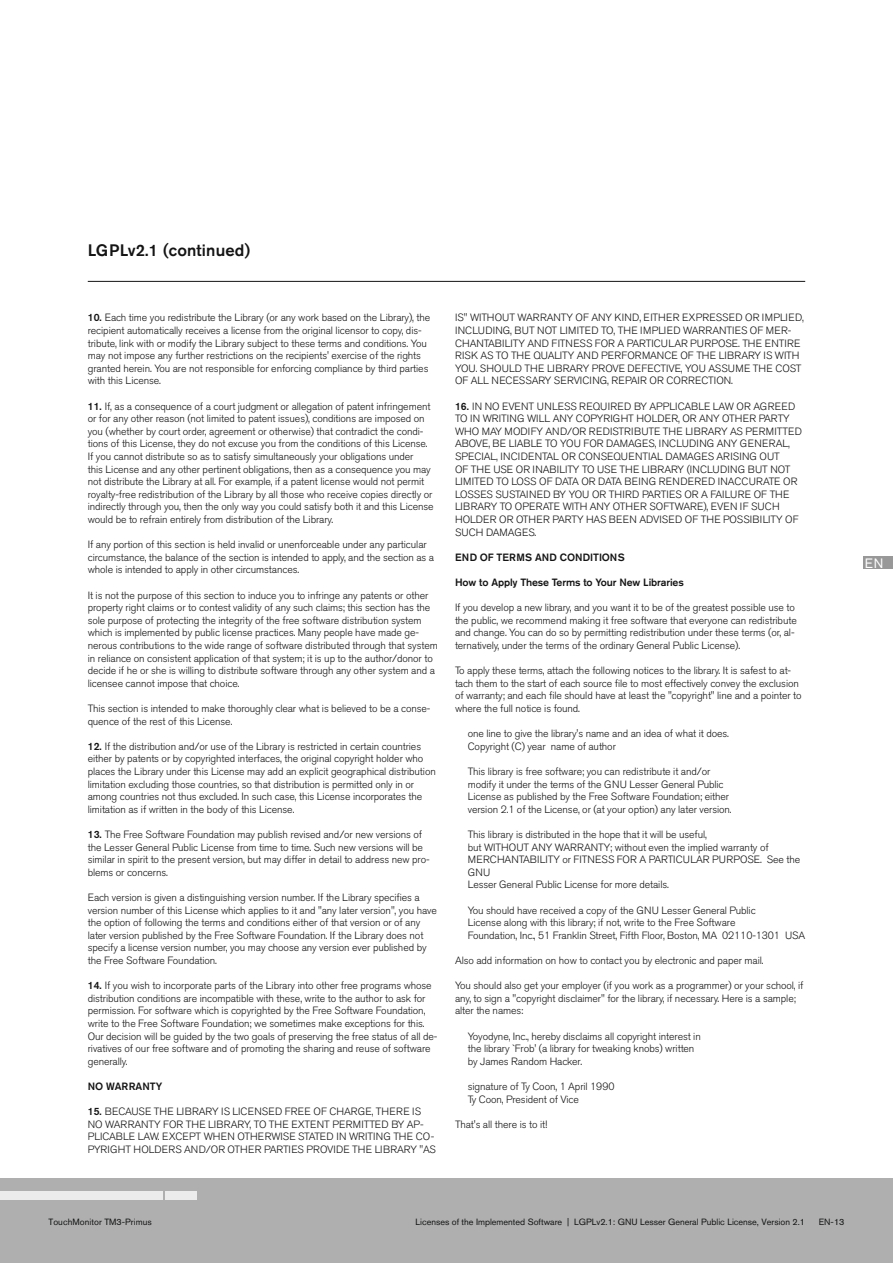
<style>
.page{position:relative;width:893px;height:1263px;background:#fff}
.page>*{position:absolute;margin:0;border:0;box-sizing:border-box;transform-origin:0 0}
.t1{font:500 16.5px "Akzidenz Grotesk BE";letter-spacing:.01em;color:#131413}
.t2{font:13.5px "Akzidenz Grotesk BE";color:#fff}
.t3{font:300 10.5px/12.6px "Akzidenz Grotesk BE";letter-spacing:-.01em;color:#131413}
.t4{font:300 10.5px/12.6px "Akzidenz Grotesk BE";letter-spacing:.01em;color:#131413}
.t5{font:500 10.5px "Akzidenz Grotesk BE";letter-spacing:-.01em;color:#131413}
.t6{font:9px "Akzidenz Grotesk BE";color:#131413}
.s1{font-weight:500}
</style>
<div class="page">
<div style="left:0;top:1178px;width:893px;height:85px;background:#afafb0"></div>
<div style="left:165px;top:1191px;width:32px;height:9px;background:#ececec"></div>
<div style="left:0;top:1191px;width:162px;height:9px;background:#ececec"></div>
<div style="left:863px;top:557px;width:30px;height:12px;background:#989898"></div>
<hr style="left:88px;top:281px;width:717px;height:1px;background:#131413">
<h1 class="t1" style="left:88px;top:244px;width:164px">LGPLv2.1 (continued)</h1>
<p class="t3" style="left:88px;top:313px;width:344px"><span class="s1">10.</span> Each time you redistribute the Library (or any work based on the Library), the recipient automatically receives a license from the original licensor to copy, dis&shy;tribute, link with or modify the Library subject to these terms and conditions. You may not impose any further restrictions on the recipients' exercise of the rights granted herein. You are not responsible for enforcing compliance by third parties with this License.</p>
<p class="t3" style="left:88px;top:401px;width:347px"><span class="s1">11.</span> If, as a consequence of a court judgment or allegation of patent infringement or for any other reason (not limited to patent issues), conditions are imposed on you (whether by court order, agreement or otherwise) that contradict the condi&shy;tions of this License, they do not excuse you from the conditions of this License.<br>If you cannot distribute so as to satisfy simultaneously your obligations under<br>this License and any other pertinent obligations, then as a consequence you may not distribute the Library at all. For example, if a patent license would not permit royalty-free redistribution of the Library by all those who receive copies directly or indirectly through you, then the only way you could satisfy both it and this License would be to refrain entirely from distribution of the Library.</p>
<p class="t3" style="left:88px;top:539px;width:348px">If any portion of this section is held invalid or unenforceable under any particular circumstance, the balance of the section is intended to apply, and the section as a whole is intended to apply in other circumstances.</p>
<p class="t3" style="left:88px;top:590px;width:351px">It is not the purpose of this section to induce you to infringe any patents or other property right claims or to contest validity of any such claims; this section has the sole purpose of protecting the integrity of the free software distribution system which is implemented by public license practices. Many people have made ge&shy;nerous contributions to the wide range of software distributed through that system in reliance on consistent application of that system; it is up to the author/donor to decide if he or she is willing to distribute software through any other system and a licensee cannot impose that choice.</p>
<p class="t3" style="left:88px;top:703px;width:344px">This section is intended to make thoroughly clear what is believed to be a conse&shy;quence of the rest of this License.</p>
<p class="t3" style="left:88px;top:741px;width:350px"><span class="s1">12.</span> If the distribution and/or use of the Library is restricted in certain countries either by patents or by copyrighted interfaces, the original copyright holder who places the Library under this License may add an explicit geographical distribution limitation excluding those countries, so that distribution is permitted only in or among countries not thus excluded. In such case, this License incorporates the limitation as if written in the body of this License.</p>
<p class="t3" style="left:88px;top:829px;width:343px"><span class="s1">13.</span> The Free Software Foundation may publish revised and/or new versions of the Lesser General Public License from time to time. Such new versions will be similar in spirit to the present version, but may differ in detail to address new pro&shy;blems or concerns.</p>
<p class="t3" style="left:88px;top:892px;width:351px">Each version is given a distinguishing version number. If the Library specifies a version number of this License which applies to it and "any later version", you have the option of following the terms and conditions either of that version or of any later version published by the Free Software Foundation. If the Library does not specify a license version number, you may choose any version ever published by the Free Software Foundation.</p>
<p class="t3" style="left:88px;top:980px;width:351px"><span class="s1">14.</span> If you wish to incorporate parts of the Library into other free programs whose distribution conditions are incompatible with these, write to the author to ask for permission. For software which is copyrighted by the Free Software Foundation, write to the Free Software Foundation; we sometimes make exceptions for this.<br>Our decision will be guided by the two goals of preserving the free status of all de&shy;rivatives of our free software and of promoting the sharing and reuse of software generally.</p>
<p class="t5" style="left:88px;top:1083px;width:76px">NO WARRANTY</p>
<p class="t4" style="left:88px;top:1106px;width:350px"><span class="s1">15.</span> BECAUSE THE LIBRARY IS LICENSED FREE OF CHARGE, THERE IS NO WARRANTY FOR THE LIBRARY, TO THE EXTENT PERMITTED BY AP-PLICABLE LAW. EXCEPT WHEN OTHERWISE STATED IN WRITING THE CO-PYRIGHT HOLDERS AND/OR OTHER PARTIES PROVIDE THE LIBRARY "AS</p>
<p class="t4" style="left:455px;top:313px;width:350px">IS" WITHOUT WARRANTY OF ANY KIND, EITHER EXPRESSED OR IMPLIED, INCLUDING, BUT NOT LIMITED TO, THE IMPLIED WARRANTIES OF MER-CHANTABILITY AND FITNESS FOR A PARTICULAR PURPOSE. THE ENTIRE RISK AS TO THE QUALITY AND PERFORMANCE OF THE LIBRARY IS WITH YOU. SHOULD THE LIBRARY PROVE DEFECTIVE, YOU ASSUME THE COST OF ALL NECESSARY SERVICING, REPAIR OR CORRECTION.</p>
<p class="t4" style="left:455px;top:401px;width:348px"><span class="s1">16.</span> IN NO EVENT UNLESS REQUIRED BY APPLICABLE LAW OR AGREED TO IN WRITING WILL ANY COPYRIGHT HOLDER, OR ANY OTHER PARTY WHO MAY MODIFY AND/OR REDISTRIBUTE THE LIBRARY AS PERMITTED ABOVE, BE LIABLE TO YOU FOR DAMAGES, INCLUDING ANY GENERAL, SPECIAL, INCIDENTAL OR CONSEQUENTIAL DAMAGES ARISING OUT<br>OF THE USE OR INABILITY TO USE THE LIBRARY (INCLUDING BUT NOT LIMITED TO LOSS OF DATA OR DATA BEING RENDERED INACCURATE OR LOSSES SUSTAINED BY YOU OR THIRD PARTIES OR A FAILURE OF THE LIBRARY TO OPERATE WITH ANY OTHER SOFTWARE), EVEN IF SUCH HOLDER OR OTHER PARTY HAS BEEN ADVISED OF THE POSSIBILITY OF SUCH DAMAGES.</p>
<p class="t5" style="left:455px;top:553px;width:171px">END OF TERMS AND CONDITIONS</p>
<p class="t5" style="left:455px;top:579px;width:230px">How to Apply These Terms to Your New Libraries</p>
<p class="t3" style="left:455px;top:602px;width:343px">If you develop a new library, and you want it to be of the greatest possible use to the public, we recommend making it free software that everyone can redistribute and change. You can do so by permitting redistribution under these terms (or, al&shy;ternatively, under the terms of the ordinary General Public License).</p>
<p class="t3" style="left:455px;top:665px;width:348px">To apply these terms, attach the following notices to the library. It is safest to at&shy;tach them to the start of each source file to most effectively convey the exclusion of warranty; and each file should have at least the "copyright" line and a pointer to where the full notice is found.</p>
<p class="t3" style="left:468px;top:728px;width:263px">one line to give the library's name and an idea of what it does.<br>Copyright (C) year name of author</p>
<p class="t3" style="left:468px;top:766px;width:265px">This library is free software; you can redistribute it and/or modify it under the terms of the GNU Lesser General Public License as published by the Free Software Foundation; either version 2.1 of the License, or (at your option) any later version.</p>
<p class="t3" style="left:468px;top:829px;width:334px">This library is distributed in the hope that it will be useful,<br>but WITHOUT ANY WARRANTY; without even the implied warranty of MERCHANTABILITY or FITNESS FOR A PARTICULAR PURPOSE. See the GNU<br>Lesser General Public License for more details.</p>
<p class="t3" style="left:468px;top:905px;width:339px">You should have received a copy of the GNU Lesser General Public<br>License along with this library; if not, write to the Free Software<br>Foundation, Inc., 51 Franklin Street, Fifth Floor, Boston, MA 02110-1301 USA</p>
<p class="t3" style="left:455px;top:955px;width:310px">Also add information on how to contact you by electronic and paper mail.</p>
<p class="t3" style="left:455px;top:980px;width:350px">You should also get your employer (if you work as a programmer) or your school, if any, to sign a "copyright disclaimer" for the library, if necessary. Here is a sample; alter the names:</p>
<p class="t3" style="left:468px;top:1031px;width:235px">Yoyodyne, Inc., hereby disclaims all copyright interest in the library `Frob' (a library for tweaking knobs) written by James Random Hacker.</p>
<p class="t3" style="left:468px;top:1081px;width:148px">signature of Ty Coon, 1 April 1990<br>Ty Coon, President of Vice</p>
<p class="t3" style="left:455px;top:1119px;width:94px">That's all there is to it!</p>
<p class="t2" style="left:865px;top:558px;width:20px">EN</p>
<p class="t6" style="left:48px;top:1219px;width:105px">TouchMonitor TM3-Primus</p>
<p class="t6" style="left:415px;top:1219px;width:391px">Licenses of the Implemented Software | LGPLv2.1: GNU Lesser General Public License, Version 2.1</p>
<p class="t6" style="left:819px;top:1219px;width:27px">EN-13</p>
</div>
